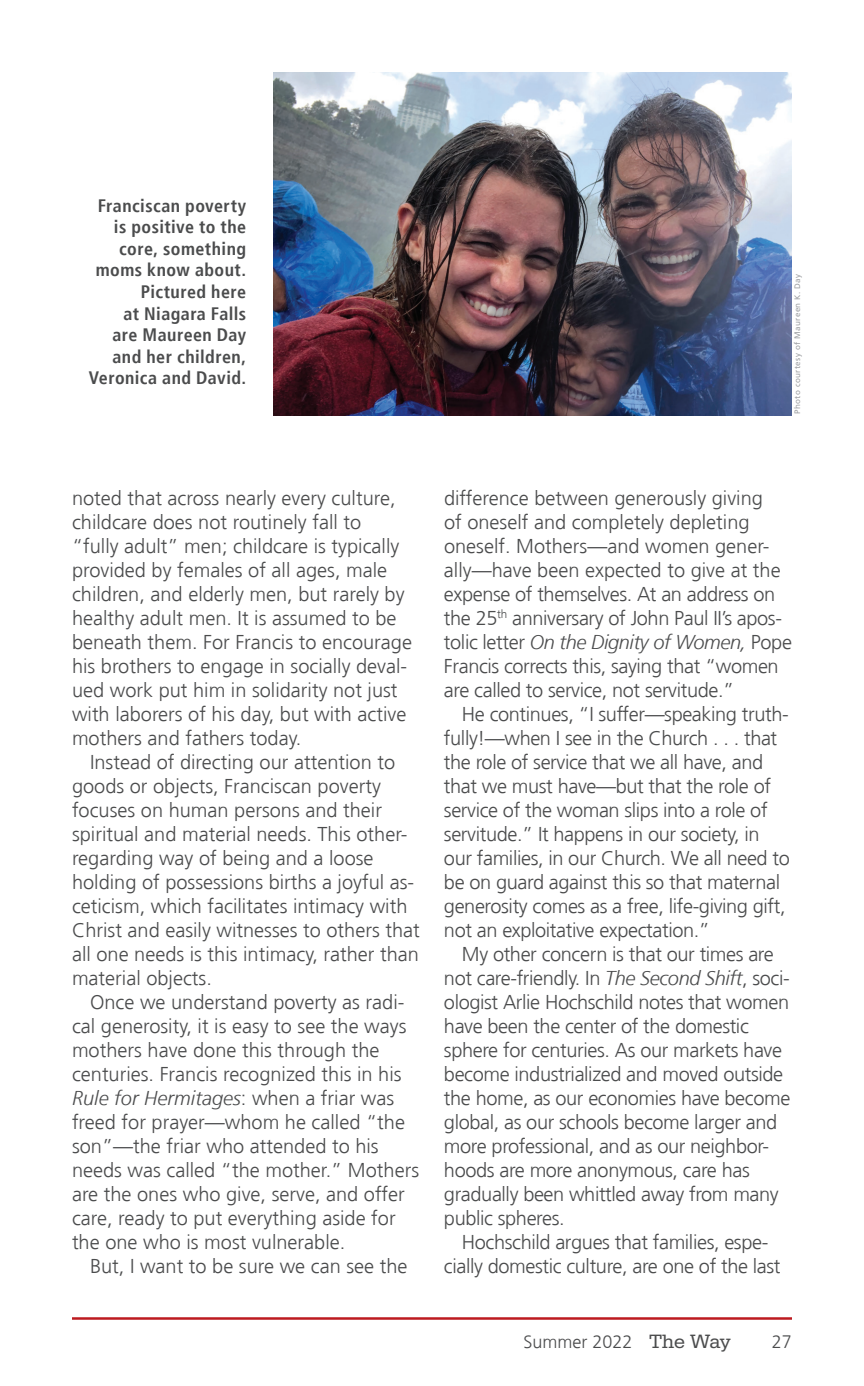
<style>
.page{position:relative;width:864px;height:1386px;background:#fff}
.page>*{position:absolute;margin:0;border:0;box-sizing:border-box;transform-origin:0 0}
.t1{font:300 20px/24px "Frutiger";letter-spacing:-.02em;color:#4b4c4d}
.t2{font:300 20px/24px "Frutiger";color:#4b4c4d}
.t3{font:700 condensed 18px/21.6px "Frutiger";letter-spacing:.025em;color:#4b4c4d;text-align:right}
.t4{font:300 18px "Frutiger";color:#4b4c4d}
.t5{font:8px "Frutiger LT Std";letter-spacing:.05em;color:#9d9fa2}
.s1{font-style:italic}
.s2{font-family:"Serifa";font-weight:400;font-size:20px}
</style>
<div class="page">
<img style="left:274px;top:72px;width:518px;height:343px">
<hr style="left:72px;top:1318px;width:720px;height:2px;background:#bd1a1f">
<p class="t3" style="left:89px;top:194px;width:159px">Franciscan poverty is positive to the core, something moms know about.<br>Pictured here<br>at Niagara Falls<br>are Maureen Day and her children,<br>Veronica and David.</p>
<p class="t5" style="left:793px;top:414px;width:142px;rotate:-90deg">Photo courtesy of Maureen K. Day</p>
<p class="t2" style="left:72px;top:486px;width:342px">noted that across nearly every culture, childcare does not routinely fall to “fully adult” men; childcare is typically provided by females of all ages, male children, and elderly men, but rarely by healthy adult men. It is assumed to be beneath them. For Francis to encourage his brothers to engage in socially deval&shy;ued work put him in solidarity not just with laborers of his day, but with active mothers and fathers today.</p>
<p class="t2" style="left:72px;top:750px;width:349px;text-indent:18px">Instead of directing our attention to goods or objects, Franciscan poverty focuses on human persons and their spiritual and material needs. This other&shy;regarding way of being and a loose holding of possessions births a joyful as&shy;ceticism, which facilitates intimacy with Christ and easily witnesses to others that all one needs is this intimacy, rather than material objects.</p>
<p class="t2" style="left:72px;top:990px;width:349px;text-indent:18px">Once we understand poverty as radi&shy;cal generosity, it is easy to see the ways mothers have done this through the centuries. Francis recognized this in his <span class="s1">Rule for Hermitages</span>: when a friar was freed for prayer—whom he called “the son”—the friar who attended to his needs was called “the mother.” Mothers are the ones who give, serve, and offer care, ready to put everything aside for the one who is most vulnerable.</p>
<p class="t2" style="left:90px;top:1254px;width:319px">But, I want to be sure we can see the</p>
<p class="t1" style="left:444px;top:486px;width:350px">difference between generously giving<br>of oneself and completely depleting oneself. Mothers—and women gener&shy;ally—have been expected to give at the expense of themselves. At an address on the 25<sup>th</sup> anniversary of John Paul II’s apos&shy;tolic letter <span class="s1">On the Dignity of Women,</span> Pope Francis corrects this, saying that “women are called to service, not servitude.”</p>
<p class="t1" style="left:444px;top:702px;width:347px;text-indent:18px">He continues, “I suffer—speaking truth&shy;fully!—when I see in the Church . . . that the role of service that we all have, and that we must have—but that the role of service of the woman slips into a role of servitude.” It happens in our society, in our families, in our Church. We all need to be on guard against this so that maternal generosity comes as a free, life-giving gift, not an exploitative expectation.”</p>
<p class="t1" style="left:444px;top:942px;width:348px;text-indent:18px">My other concern is that our times are not care-friendly. In <span class="s1">The Second Shift</span>, soci&shy;ologist Arlie Hochschild notes that women have been the center of the domestic sphere for centuries. As our markets have become industrialized and moved outside the home, as our economies have become global, as our schools become larger and more professional, and as our neighbor&shy;hoods are more anonymous, care has gradually been whittled away from many public spheres.</p>
<p class="t1" style="left:444px;top:1230px;width:338px;text-align:center">Hochschild argues that families, espe&shy;cially domestic culture, are one of the last</p>
<p class="t4" style="left:523px;top:1332px;width:209px">Summer 2022 <span class="s2">The Way</span></p>
<p class="t4" style="left:772px;top:1332px;width:22px">27</p>
</div>
